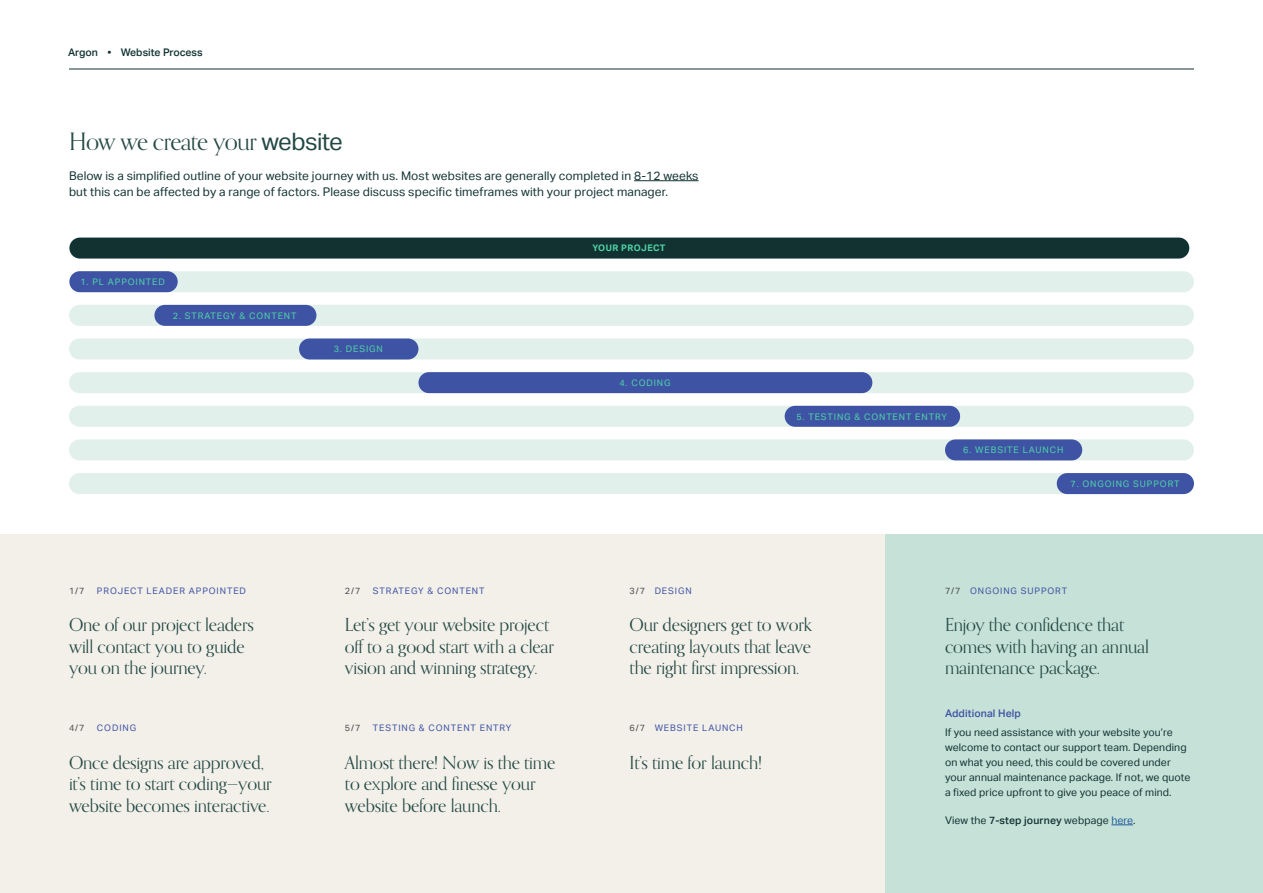
<style>
.page{position:relative;width:1263px;height:893px;background:#fff}
.page>*{position:absolute;margin:0;border:0;box-sizing:border-box;transform-origin:0 0}
.t1{font:24px "Orpheus Pro";letter-spacing:-.03em;color:#234843}
.t2{font:18px/21.6px "Orpheus Pro";letter-spacing:-.01em;color:#234843}
.t3{font:12px/16.5px "Aktiv Grotesk";letter-spacing:.01em;color:#123232}
.t4{font:10.5px/15px "Aktiv Grotesk";letter-spacing:.01em;color:#123232}
.t5{font:500 10.5px "Aktiv Grotesk";color:#123232}
.t6{font:500 10.5px "Aktiv Grotesk";letter-spacing:.01em;color:#3e53a4}
.t7{font:9px "Aktiv Grotesk";letter-spacing:.1em;color:#3e53a4}
.t8{font:9px "Aktiv Grotesk";letter-spacing:.1em;color:#50d4a7}
.t9{font:9px "Aktiv Grotesk";color:#4e4e4e}
.t10{font:700 9px "Aktiv Grotesk";letter-spacing:.05em;color:#50d4a7}
.s1{font-family:"Aktiv Grotesk"}
.s2{color:#4e4e4e}
.s3{font-weight:500}
.s4{color:#215e9e}
</style>
<div class="page">
<hr style="left:69px;top:69px;width:1125px;height:1px;background:#123232">
<div style="left:0;top:535px;width:885px;height:358px;background:#f3f0ea"></div>
<div style="left:885px;top:535px;width:378px;height:358px;background:#c6e1d7"></div>
<hr style="left:634px;top:180px;width:64px;height:1px;background:#123232">
<div style="left:69px;top:271px;width:1125px;height:21px;background:#e2f0eb;border-radius:10px"></div>
<div style="left:69px;top:305px;width:1125px;height:21px;background:#e2f0eb;border-radius:10px"></div>
<div style="left:69px;top:338px;width:1125px;height:21px;background:#e2f0eb;border-radius:10px"></div>
<div style="left:69px;top:372px;width:1125px;height:21px;background:#e2f0eb;border-radius:10px"></div>
<div style="left:69px;top:439px;width:1125px;height:21px;background:#e2f0eb;border-radius:10px"></div>
<div style="left:69px;top:406px;width:1125px;height:21px;background:#e2f0eb;border-radius:10px"></div>
<div style="left:69px;top:473px;width:1125px;height:21px;background:#e2f0eb;border-radius:10px"></div>
<div style="left:69px;top:238px;width:1120px;height:21px;background:#123232;border-radius:10px"></div>
<div style="left:1057px;top:473px;width:137px;height:21px;background:#3e53a4;border-radius:10px"></div>
<div style="left:945px;top:439px;width:137px;height:21px;background:#3e53a4;border-radius:10px"></div>
<div style="left:299px;top:338px;width:119px;height:21px;background:#3e53a4;border-radius:10px"></div>
<div style="left:69px;top:271px;width:109px;height:21px;background:#3e53a4;border-radius:10px"></div>
<div style="left:154px;top:305px;width:162px;height:21px;background:#3e53a4;border-radius:10px"></div>
<div style="left:785px;top:406px;width:175px;height:21px;background:#3e53a4;border-radius:10px"></div>
<div style="left:418px;top:372px;width:454px;height:21px;background:#3e53a4;border-radius:10px"></div>
<svg style="left:1111px;top:824px;width:22px;height:1px"></svg>
<p class="t5" style="left:68px;top:46px;width:136px">Argon • Website Process</p>
<h1 class="t1" style="left:69px;top:126px;width:275px">How we create your <span class="s1">website</span></h1>
<p class="t3" style="left:69px;top:167px;width:631px">Below is a simplified outline of your website journey with us. Most websites are generally completed in 8-12 weeks but this can be affected by a range of factors. Please discuss specific timeframes with your project manager.</p>
<p class="t8" style="left:80px;top:277px;width:86px">1. PL APPOINTED</p>
<p class="t8" style="left:173px;top:310px;width:125px">2. STRATEGY &amp; CONTENT</p>
<p class="t8" style="left:334px;top:344px;width:51px">3. DESIGN</p>
<p class="t10" style="left:592px;top:243px;width:74px">YOUR PROJECT</p>
<p class="t8" style="left:619px;top:377px;width:53px">4. CODING</p>
<p class="t8" style="left:796px;top:411px;width:152px">5. TESTING &amp; CONTENT ENTRY</p>
<p class="t8" style="left:963px;top:445px;width:102px">6. WEBSITE LAUNCH</p>
<p class="t8" style="left:1070px;top:478px;width:111px">7. ONGOING SUPPORT</p>
<p class="t9" style="left:69px;top:586px;width:17px">1/7</p>
<p class="t7" style="left:97px;top:586px;width:151px">PROJECT LEADER APPOINTED</p>
<p class="t9" style="left:345px;top:586px;width:17px">2/7</p>
<p class="t7" style="left:373px;top:586px;width:113px">STRATEGY &amp; CONTENT</p>
<p class="t7" style="left:630px;top:586px;width:64px"><span class="s2">3/7</span> DESIGN</p>
<p class="t7" style="left:945px;top:586px;width:124px"><span class="s2">7/7</span> ONGOING SUPPORT</p>
<p class="t2" style="left:69px;top:613px;width:187px">One of our project leaders will contact you to guide you on the journey.</p>
<p class="t2" style="left:345px;top:613px;width:211px">Let’s get your website project off to a good start with a clear vision and winning strategy.</p>
<p class="t2" style="left:630px;top:613px;width:184px;text-align:justify">Our designers get to work creating layouts that leave the right first impression.</p>
<p class="t2" style="left:945px;top:613px;width:205px">Enjoy the confidence that comes with having an annual maintenance package.</p>
<p class="t9" style="left:69px;top:723px;width:17px">4/7</p>
<p class="t7" style="left:97px;top:723px;width:41px">CODING</p>
<p class="t9" style="left:345px;top:723px;width:17px">5/7</p>
<p class="t7" style="left:373px;top:723px;width:140px">TESTING &amp; CONTENT ENTRY</p>
<p class="t2" style="left:69px;top:751px;width:204px">Once designs are approved, it’s time to start coding—your website becomes interactive.</p>
<p class="t2" style="left:345px;top:751px;width:212px">Almost there! Now is the time to explore and finesse your website before launch.</p>
<p class="t7" style="left:630px;top:723px;width:115px"><span class="s2">6/7</span> WEBSITE LAUNCH</p>
<p class="t2" style="left:630px;top:751px;width:134px">It’s time for launch!</p>
<p class="t6" style="left:945px;top:707px;width:77px">Additional Help</p>
<p class="t4" style="left:945px;top:725px;width:247px">If you need assistance with your website you’re welcome to contact our support team. Depending on what you need, this could be covered under your annual maintenance package. If not, we quote a fixed price upfront to give you peace of mind.</p>
<p class="t4" style="left:945px;top:813px;width:192px">View the <span class="s3">7-step journey</span> webpage <span class="s4">here</span>.</p>
</div>
